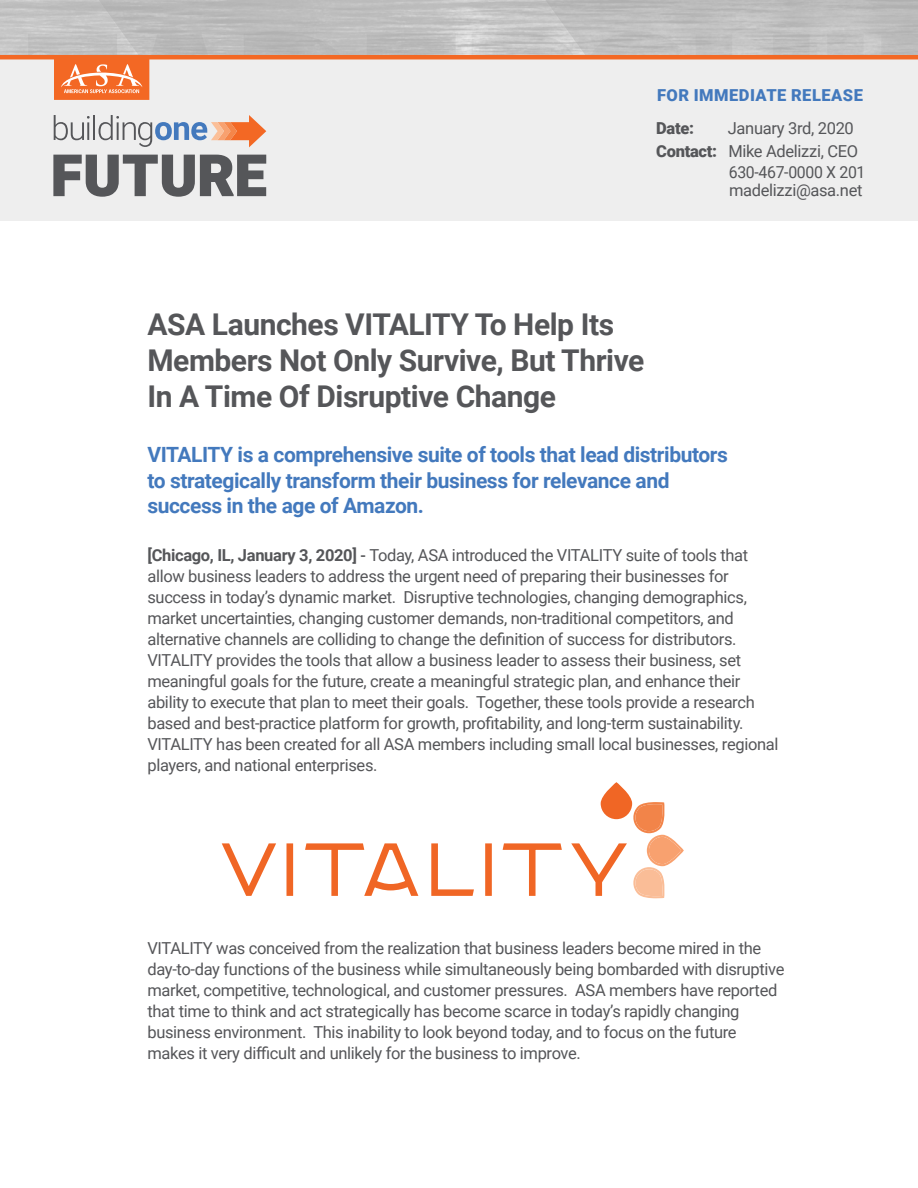
<style>
.page{position:relative;width:918px;height:1188px;background:#fff}
.page>*{position:absolute;margin:0;border:0;box-sizing:border-box;transform-origin:0 0}
.t1{font:700 30px/36px "Roboto";letter-spacing:-.015em;color:#555659}
.t2{font:700 21px "Roboto";letter-spacing:-.02em;color:#4379bd}
.t3{font:16.5px/21px "Roboto";letter-spacing:-.02em;color:#555659}
.t4{font:900 16.5px "Roboto";letter-spacing:.03em;color:#4379bd}
.t5{font:16.5px "Roboto";letter-spacing:-.02em;color:#555659;scale:.96 1}
.t6{font:900 16.5px "Roboto";color:#555659}
.s1{font-weight:900}
.s2{font-weight:700}
.s3{font-weight:500}
</style>
<div class="page">
<div style="left:0;top:54px;width:918px;height:166px;background:#eee"></div>
<hr style="left:0;top:55px;width:918px;height:4px;background:#f36824">
<svg style="left:54px;top:115px;width:36px;height:25px"></svg>
<hr style="left:93px;top:115px;width:2px;height:25px;background:#555659">
<svg style="left:53px;top:155px;width:213px;height:42px"></svg>
<svg style="left:99px;top:115px;width:167px;height:32px"></svg>
<svg style="left:54px;top:59px;width:95px;height:41px;background:#f47f46"></svg>
<svg style="left:222px;top:843px;width:54px;height:53px"></svg>
<svg style="left:286px;top:843px;width:7px;height:53px"></svg>
<svg style="left:305px;top:843px;width:113px;height:53px"></svg>
<svg style="left:431px;top:843px;width:43px;height:53px"></svg>
<svg style="left:485px;top:843px;width:7px;height:53px"></svg>
<svg style="left:503px;top:843px;width:59px;height:53px"></svg>
<svg style="left:571px;top:782px;width:113px;height:116px"></svg>
<p class="t4" style="left:657px;top:83px;width:208px">FOR IMMEDIATE RELEASE</p>
<p class="t6" style="left:656px;top:117px;width:39px">Date:</p>
<p class="t3" style="left:728px;top:117px;width:127px">January 3rd, 2020</p>
<p class="t3" style="left:656px;top:140px;width:203px"><span class="s1">Contact:</span> Mike Adelizzi, CEO</p>
<p class="t5" style="left:729px;top:161px;width:144px">630-467-0000 X 201</p>
<p class="t3" style="left:729px;top:179px;width:135px">madelizzi@asa.net</p>
<p class="t1" style="left:147px;top:305px;width:499px">ASA Launches VITALITY To Help Its<br>Members Not Only Survive, But Thrive<br>In A Time Of Disruptive Change</p>
<p class="t2" style="left:147px;top:440px;width:582px">VITALITY is a comprehensive suite of tools that lead distributors</p>
<p class="t2" style="left:147px;top:465px;width:524px">to strategically transform their business for relevance and</p>
<p class="t2" style="left:147px;top:491px;width:278px">success in the age of Amazon.</p>
<p class="t3" style="left:147px;top:544px;width:633px"><span class="s2">[Chicago, IL, January 3, 2020]</span> <span class="s3">-</span> Today, ASA introduced the VITALITY suite of tools that allow business leaders to address the urgent need of preparing their businesses for success in today’s dynamic market. Disruptive technologies, changing demographics, market uncertainties, changing customer demands, non-traditional competitors, and alternative channels are colliding to change the definition of success for distributors.<br>VITALITY provides the tools that allow a business leader to assess their business, set meaningful goals for the future, create a meaningful strategic plan, and enhance their ability to execute that plan to meet their goals. Together, these tools provide a research based and best-practice platform for growth, profitability, and long-term sustainability.<br>VITALITY has been created for all ASA members including small local businesses, regional players, and national enterprises.</p>
<p class="t3" style="left:147px;top:937px;width:639px">VITALITY was conceived from the realization that business leaders become mired in the day-to-day functions of the business while simultaneously being bombarded with disruptive market, competitive, technological, and customer pressures. ASA members have reported that time to think and act strategically has become scarce in today’s rapidly changing business environment. This inability to look beyond today, and to focus on the future makes it very difficult and unlikely for the business to improve.</p>
</div>
